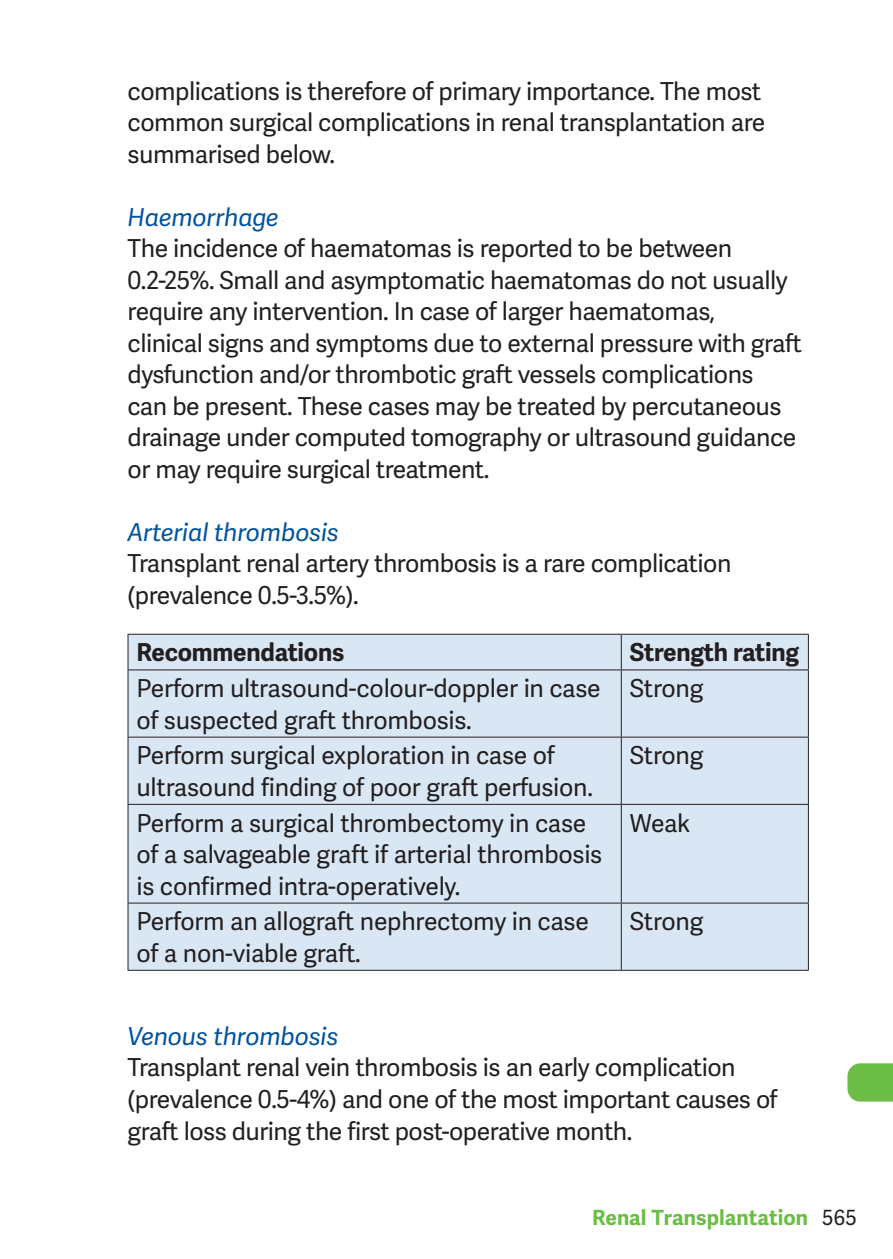
<style>
.page{position:relative;width:893px;height:1259px;background:#fff}
.page>*{position:absolute;margin:0;border:0;box-sizing:border-box;transform-origin:0 0}
.t1{font:24.6px/31.5px "Adelle Sans";letter-spacing:-.02em;color:#231f20}
.t2{font:italic 24.6px "Adelle Sans";letter-spacing:-.01em;color:#01539e}
.t3{font:700 24.6px "Adelle Sans";letter-spacing:-.01em;color:#231f20}
.t4{font:700 21px "Adelle Sans";color:#6cbd45}
.s1{font-weight:400;color:#231f20}
</style>
<div class="page">
<svg style="left:847px;top:1063px;width:46px;height:38px;background:#74c04f"></svg>
<div style="left:129px;top:635px;width:679px;height:334px;background:#d9e7f4"></div>
<hr style="left:128px;top:634px;width:493px;height:1px;background:#231f20">
<hr style="left:127px;top:634px;width:2px;height:35px;background:#231f20">
<hr style="left:621px;top:634px;width:188px;height:1px;background:#231f20">
<hr style="left:808px;top:634px;width:1px;height:35px;background:#231f20">
<hr style="left:127px;top:670px;width:2px;height:66px;background:#231f20">
<hr style="left:808px;top:670px;width:1px;height:66px;background:#231f20">
<hr style="left:127px;top:737px;width:2px;height:67px;background:#231f20">
<hr style="left:808px;top:737px;width:1px;height:67px;background:#231f20">
<hr style="left:127px;top:805px;width:2px;height:97px;background:#231f20">
<hr style="left:808px;top:805px;width:1px;height:97px;background:#231f20">
<hr style="left:127px;top:903px;width:2px;height:67px;background:#231f20">
<hr style="left:808px;top:903px;width:1px;height:67px;background:#231f20">
<hr style="left:621px;top:634px;width:1px;height:35px;background:#231f20">
<hr style="left:128px;top:669px;width:493px;height:1px;background:#231f20">
<hr style="left:621px;top:669px;width:188px;height:1px;background:#231f20">
<hr style="left:621px;top:670px;width:1px;height:66px;background:#231f20">
<hr style="left:128px;top:736px;width:493px;height:1px;background:#231f20">
<hr style="left:621px;top:736px;width:188px;height:1px;background:#231f20">
<hr style="left:621px;top:737px;width:1px;height:67px;background:#231f20">
<hr style="left:128px;top:804px;width:493px;height:1px;background:#231f20">
<hr style="left:621px;top:804px;width:188px;height:1px;background:#231f20">
<hr style="left:621px;top:805px;width:1px;height:97px;background:#231f20">
<hr style="left:128px;top:902px;width:493px;height:1px;background:#231f20">
<hr style="left:128px;top:969px;width:493px;height:1px;background:#231f20">
<hr style="left:621px;top:902px;width:188px;height:1px;background:#231f20">
<hr style="left:621px;top:903px;width:1px;height:67px;background:#231f20">
<hr style="left:621px;top:969px;width:188px;height:1px;background:#231f20">
<p class="t1" style="left:128px;top:76px;width:639px">complications is therefore of primary importance. The most common surgical complications in renal transplantation are summarised below.</p>
<p class="t2" style="left:128px;top:203px;width:152px">Haemorrhage</p>
<p class="t1" style="left:128px;top:233px;width:676px">The incidence of haematomas is reported to be between 0.2-25%. Small and asymptomatic haematomas do not usually require any intervention. In case of larger haematomas,<br>clinical signs and symptoms due to external pressure with graft dysfunction and/or thrombotic graft vessels complications<br>can be present. These cases may be treated by percutaneous drainage under computed tomography or ultrasound guidance or may require surgical treatment.</p>
<p class="t2" style="left:128px;top:518px;width:213px">Arterial thrombosis</p>
<p class="t1" style="left:128px;top:548px;width:605px">Transplant renal artery thrombosis is a rare complication (prevalence 0.5-3.5%).</p>
<p class="t3" style="left:137px;top:638px;width:209px">Recommendations</p>
<p class="t3" style="left:630px;top:638px;width:171px">Strength rating</p>
<p class="t1" style="left:137px;top:673px;width:466px">Perform ultrasound-colour-doppler in case of suspected graft thrombosis.</p>
<p class="t1" style="left:630px;top:673px;width:75px">Strong</p>
<p class="t1" style="left:137px;top:740px;width:458px">Perform surgical exploration in case of ultrasound finding of poor graft perfusion.</p>
<p class="t1" style="left:630px;top:740px;width:75px">Strong</p>
<p class="t1" style="left:137px;top:808px;width:467px">Perform a surgical thrombectomy in case of a salvageable graft if arterial thrombosis is confirmed intra-operatively.</p>
<p class="t1" style="left:630px;top:808px;width:62px">Weak</p>
<p class="t1" style="left:137px;top:906px;width:454px">Perform an allograft nephrectomy in case of a non-viable graft.</p>
<p class="t1" style="left:630px;top:906px;width:75px">Strong</p>
<p class="t2" style="left:128px;top:1022px;width:212px">Venous thrombosis</p>
<p class="t1" style="left:128px;top:1052px;width:652px">Transplant renal vein thrombosis is an early complication (prevalence 0.5-4%) and one of the most important causes of graft loss during the first post-operative month.</p>
<p class="t4" style="left:592px;top:1204px;width:266px">Renal Transplantation <span class="s1">565</span></p>
</div>
